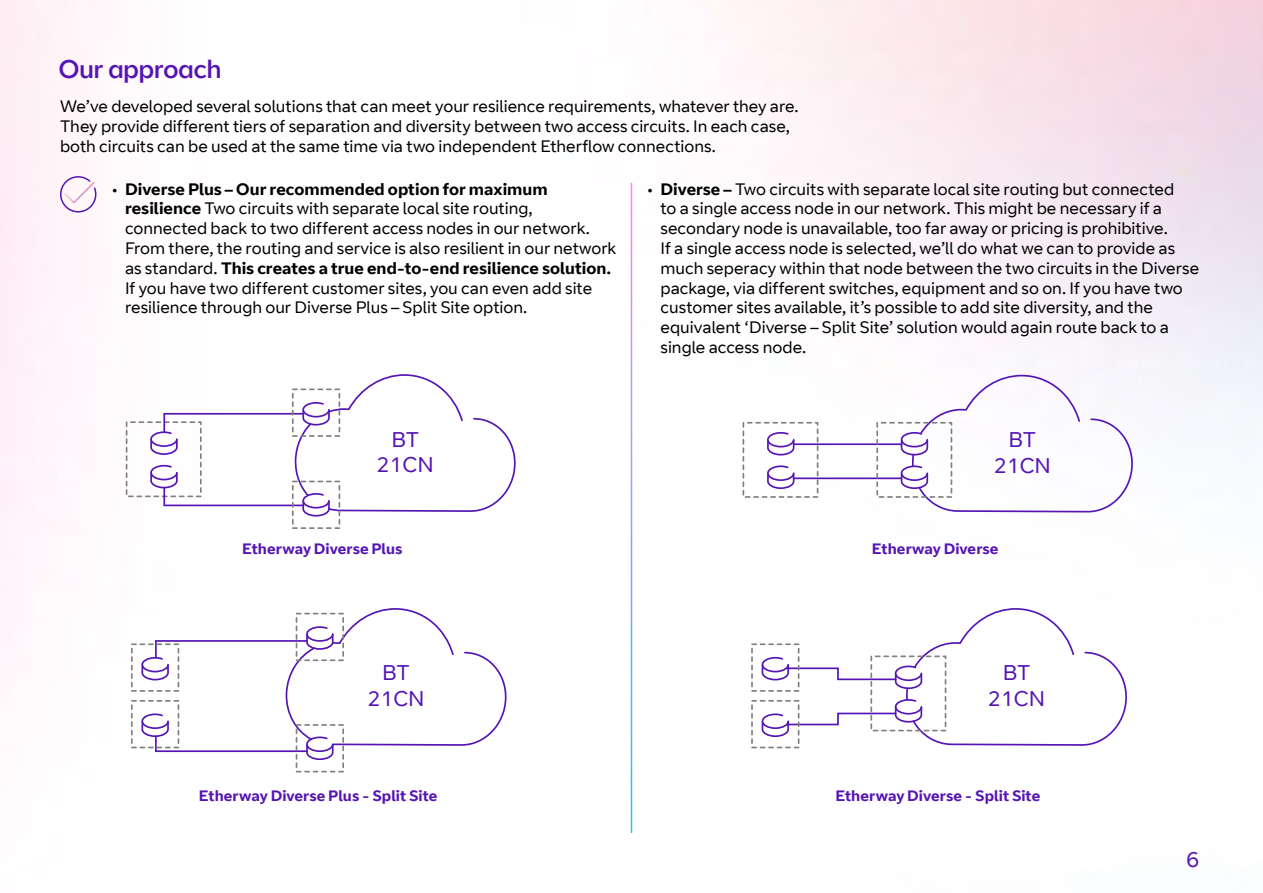
<style>
.page{position:relative;width:1263px;height:893px;background:#fff}
.page>*{position:absolute;margin:0;border:0;box-sizing:border-box;transform-origin:0 0}
.t1{font:25.5px "BT Curve Headline";color:#5514b4}
.t2{font:21.6px "BT Curve";color:#5514b4}
.t3{font:21.15px/25.5px "BT Curve";color:#5514b4;text-align:center}
.t4{font:16.5px/19.8px "BT Curve";color:#000}
.t5{font:700 15px "BT Curve";letter-spacing:.005em;color:#5514b4}
.s1{font-weight:700}
</style>
<div class="page">
<hr style="left:794px;top:443px;width:107px;height:2px;background:#5514b4">
<hr style="left:794px;top:477px;width:107px;height:2px;background:#5514b4">
<svg style="left:767px;top:431px;width:28px;height:25px"></svg>
<svg style="left:900px;top:374px;width:233px;height:139px"></svg>
<svg style="left:767px;top:465px;width:28px;height:24px"></svg>
<div style="left:742px;top:422px;width:76px;height:76px;border:2px dashed #808080"></div>
<div style="left:876px;top:422px;width:76px;height:76px;border:2px dashed #808080"></div>
<div style="left:751px;top:643px;width:48px;height:49px;border:2px dashed #808080"></div>
<div style="left:751px;top:700px;width:48px;height:48px;border:2px dashed #808080"></div>
<svg style="left:761px;top:608px;width:366px;height:138px"></svg>
<div style="left:131px;top:643px;width:48px;height:49px;border:2px dashed #808080"></div>
<svg style="left:141px;top:608px;width:366px;height:153px"></svg>
<div style="left:131px;top:700px;width:48px;height:48px;border:2px dashed #808080"></div>
<div style="left:296px;top:724px;width:48px;height:48px;border:2px dashed #808080"></div>
<div style="left:126px;top:421px;width:76px;height:76px;border:2px dashed #808080"></div>
<svg style="left:149px;top:374px;width:367px;height:143px"></svg>
<div style="left:292px;top:388px;width:48px;height:49px;border:2px dashed #808080"></div>
<div style="left:292px;top:481px;width:48px;height:48px;border:2px dashed #808080"></div>
<svg style="left:59px;top:175px;width:38px;height:38px"></svg>
<h1 class="t1" style="left:59px;top:54px;width:164px">Our approach</h1>
<p class="t4" style="left:60px;top:97px;width:740px">We’ve developed several solutions that can meet your resilience requirements, whatever they are.<br>They provide different tiers of separation and diversity between two access circuits. In each case, both circuits can be used at the same time via two independent Etherflow connections.</p>
<p class="t4" style="left:125px;top:180px;width:493px;text-indent:-14px">• <span class="s1">Diverse Plus – Our recommended option for maximum resilience</span> Two circuits with separate local site routing, connected back to two different access nodes in our network.<br>From there, the routing and service is also resilient in our network as standard. <span class="s1">This creates a true end-to-end resilience solution.<br></span>If you have two different customer sites, you can even add site resilience through our Diverse Plus – Split Site option.</p>
<p class="t4" style="left:660px;top:180px;width:540px;text-indent:-14px">• <span class="s1">Diverse –</span> Two circuits with separate local site routing but connected<br>to a single access node in our network. This might be necessary if a secondary node is unavailable, too far away or pricing is prohibitive.<br>If a single access node is selected, we’ll do what we can to provide as much seperacy within that node between the two circuits in the Diverse package, via different switches, equipment and so on. If you have two customer sites available, it’s possible to add site diversity, and the equivalent ‘Diverse – Split Site’ solution would again route back to a single access node.</p>
<p class="t3" style="left:377px;top:427px;width:59px">BT<br>21CN</p>
<p class="t3" style="left:994px;top:428px;width:59px">BT<br>21CN</p>
<p class="t5" style="left:242px;top:540px;width:162px">Etherway Diverse Plus</p>
<p class="t5" style="left:872px;top:540px;width:128px">Etherway Diverse</p>
<p class="t3" style="left:367px;top:661px;width:59px">BT<br>21CN</p>
<p class="t3" style="left:988px;top:661px;width:59px">BT<br>21CN</p>
<p class="t5" style="left:199px;top:787px;width:240px">Etherway Diverse Plus - Split Site</p>
<p class="t5" style="left:835px;top:787px;width:206px">Etherway Diverse - Split Site</p>
<h2 class="t2" style="left:1186px;top:846px;width:15px">6</h2>
</div>
